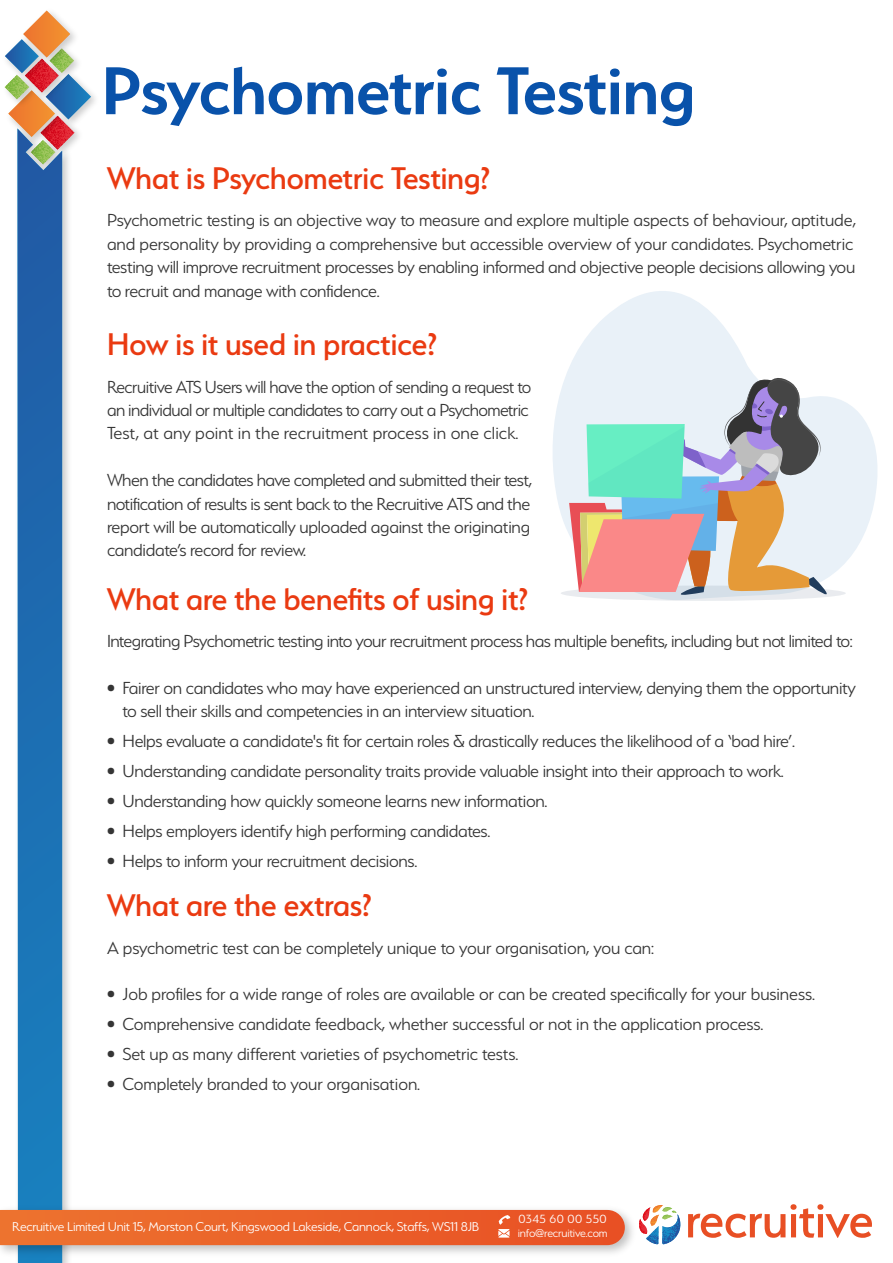
<style>
.page{position:relative;width:893px;height:1263px;background:#fff}
.page>*{position:absolute;margin:0;border:0;box-sizing:border-box;transform-origin:0 0}
.t1{font:600 75.6px "Serenity";letter-spacing:-.015em;color:#0952aa}
.t2{font:500 55.8px "Serenity";letter-spacing:-.015em;color:#e84f24}
.t3{font:500 35.1px "Serenity";letter-spacing:-.015em;color:#ea3a11}
.t4{font:300 19.5px/23.4px "Serenity";letter-spacing:-.015em;color:#353535}
.t5{font:300 14.4px "Serenity";letter-spacing:-.015em;color:#fff}
.t6{font:300 13.35px "Serenity";letter-spacing:.03em;color:#fff}
.t7{font:300 12.75px "Serenity";letter-spacing:-.02em;color:#fff}
</style>
<div class="page">
<svg style="left:553px;top:291px;width:325px;height:305px"></svg>
<svg style="left:569px;top:375px;width:278px;height:226px;background:#c6c3bd"></svg>
<img style="left:62px;top:164px;width:7px;height:1099px">
<svg style="left:17px;top:164px;width:45px;height:1099px;background:#1f6eb2"></svg>
<svg style="left:5px;top:11px;width:86px;height:153px"></svg>
<svg style="left:642px;top:1205px;width:39px;height:39px"></svg>
<img style="left:0;top:1201px;width:642px;height:61px">
<svg style="left:0;top:1210px;width:625px;height:35px;background:#ea622b"></svg>
<h1 class="t1" style="left:101px;top:49px;width:596px">Psychometric Testing</h1>
<h3 class="t3" style="left:107px;top:159px;width:385px">What is Psychometric Testing?</h3>
<p class="t4" style="left:107px;top:209px;width:750px">Psychometric testing is an objective way to measure and explore multiple aspects of behaviour, aptitude, and personality by providing a comprehensive but accessible overview of your candidates. Psychometric testing will improve recruitment processes by enabling informed and objective people decisions allowing you to recruit and manage with confidence.</p>
<h3 class="t3" style="left:107px;top:325px;width:332px">How is it used in practice?</h3>
<p class="t4" style="left:107px;top:375px;width:426px">Recruitive ATS Users will have the option of sending a request to an individual or multiple candidates to carry out a Psychometric<br>Test, at any point in the recruitment process in one click.</p>
<p class="t4" style="left:107px;top:468px;width:427px;text-align:justify">When the candidates have completed and submitted their test, notification of results is sent back to the Recruitive ATS and the report will be automatically uploaded against the originating candidate’s record for review.</p>
<h3 class="t3" style="left:107px;top:580px;width:423px">What are the benefits of using it?</h3>
<p class="t4" style="left:107px;top:630px;width:747px">Integrating Psychometric testing into your recruitment process has multiple benefits, including but not limited to:</p>
<p class="t4" style="left:122px;top:677px;width:735px;line-height:22.5px;text-indent:-15px">• Fairer on candidates who may have experienced an unstructured interview, denying them the opportunity to sell their skills and competencies in an interview situation.</p>
<p class="t4" style="left:107px;top:729px;width:689px">• Helps evaluate a candidate's fit for certain roles &amp; drastically reduces the likelihood of a ‘bad hire’.</p>
<p class="t4" style="left:107px;top:759px;width:678px">• Understanding candidate personality traits provide valuable insight into their approach to work.</p>
<p class="t4" style="left:107px;top:789px;width:442px">• Understanding how quickly someone learns new information.</p>
<p class="t4" style="left:107px;top:819px;width:385px">• Helps employers identify high performing candidates.</p>
<p class="t4" style="left:107px;top:849px;width:312px">• Helps to inform your recruitment decisions.</p>
<h3 class="t3" style="left:107px;top:886px;width:267px">What are the extras?</h3>
<p class="t4" style="left:107px;top:936px;width:549px">A psychometric test can be completely unique to your organisation, you can:</p>
<p class="t4" style="left:107px;top:982px;width:709px">• Job profiles for a wide range of roles are available or can be created specifically for your business.</p>
<p class="t4" style="left:107px;top:1012px;width:658px">• Comprehensive candidate feedback, whether successful or not in the application process.</p>
<p class="t4" style="left:107px;top:1042px;width:413px">• Set up as many different varieties of psychometric tests.</p>
<p class="t4" style="left:107px;top:1072px;width:315px">• Completely branded to your organisation.</p>
<p class="t5" style="left:12px;top:1219px;width:469px">Recruitive Limited Unit 15, Morston Court, Kingswood Lakeside, Cannock, Staffs, WS11 8JB</p>
<p class="t6" style="left:518px;top:1212px;width:90px">0345 60 00 550</p>
<p class="t7" style="left:518px;top:1226px;width:91px">info@recruitive.com</p>
<h2 class="t2" style="left:685px;top:1190px;width:190px">recruitive</h2>
</div>
